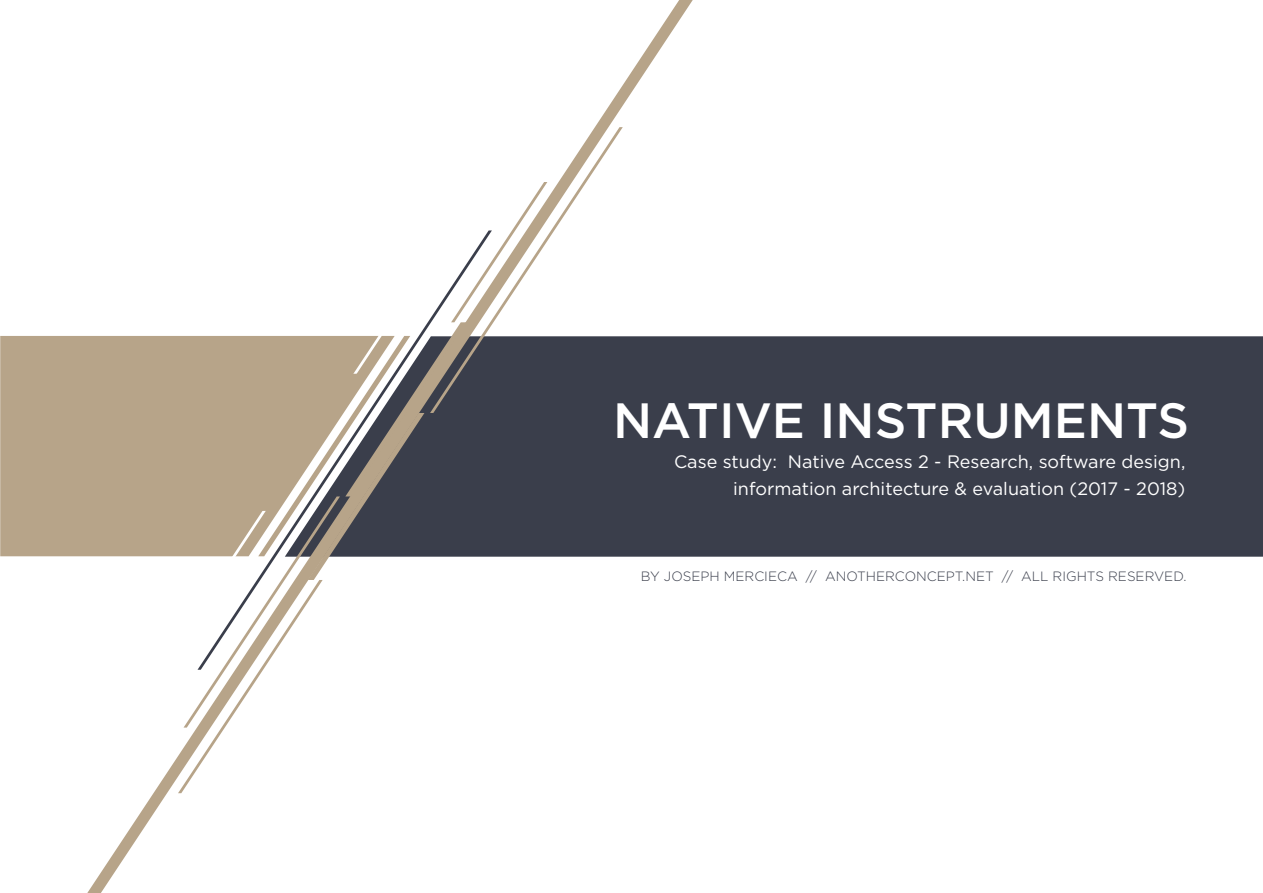
<style>
.page{position:relative;width:1263px;height:893px;background:#fff}
.page>*{position:absolute;margin:0;border:0;box-sizing:border-box;transform-origin:0 0}
.t1{font:500 49.5px "Gotham";color:#fff}
.t2{font:18px/27px "Gotham";color:#fff;text-align:right}
.t3{font:300 13.5px "Gotham";color:#3a3e4b}
</style>
<div class="page">
<div style="left:693px;top:336px;width:570px;height:221px;background:#3a3e4b"></div>
<div style="left:0;top:336px;width:87px;height:220px;background:#b7a489"></div>
<div style="left:20px;top:374px;width:67px;height:137px;background:#b7a489"></div>
<svg style="left:87px;top:0;width:606px;height:893px"></svg>
<svg style="left:430px;top:127px;width:193px;height:286px"></svg>
<svg style="left:178px;top:182px;width:369px;height:611px"></svg>
<h1 class="t1" style="left:613px;top:388px;width:577px">NATIVE INSTRUMENTS</h1>
<p class="t2" style="left:674px;top:447px;width:513px">Case study: Native Access 2 - Research, software design, information architecture &amp; evaluation (2017 - 2018)</p>
<p class="t3" style="left:641px;top:568px;width:547px">BY JOSEPH MERCIECA // ANOTHERCONCEPT.NET // ALL RIGHTS RESERVED.</p>
</div>
